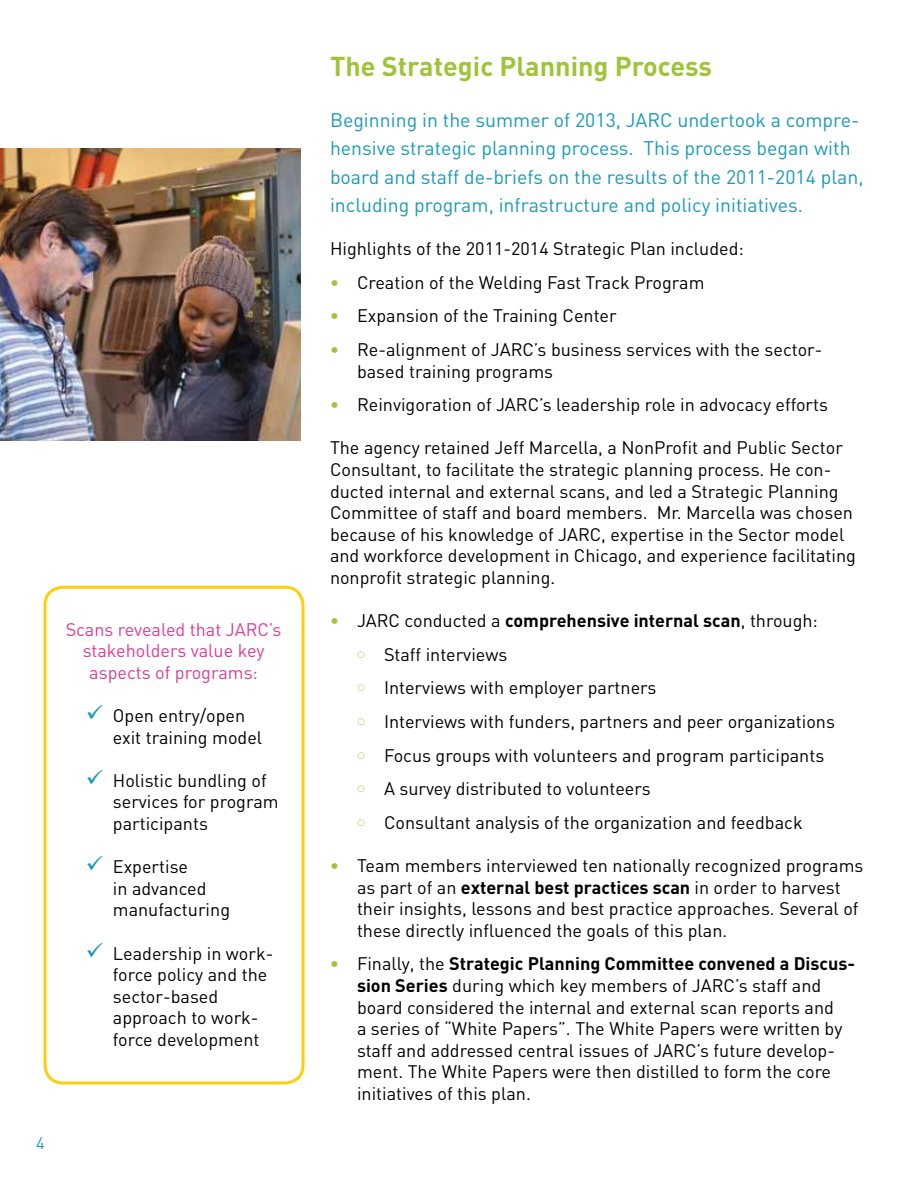
<style>
.page{position:relative;width:918px;height:1188px;background:#fff}
.page>*{position:absolute;margin:0;border:0;box-sizing:border-box;transform-origin:0 0}
.t1{font:700 27px "DIN";color:#9fc439}
.t2{font:19.5px/28.5px "DIN";color:#1a9ab8}
.t3{font:18px/21.6px "DIN";color:#000}
.t4{font:18px/21.6px "DIN";color:#df3c96;text-align:center}
.t5{font:16.5px "DIN";color:#1a9ab8}
.s1{font-weight:700;color:#9fc439}
.s2{font-weight:700}
</style>
<div class="page">
<div style="left:44px;top:586px;width:260px;height:498px;border:3px solid #fecf09;border-radius:18px"></div>
<img style="left:0;top:149px;width:300px;height:291px">
<p class="t4" style="left:66px;top:618px;width:217px">Scans revealed that JARC’s stakeholders value key aspects of programs:</p>
<p class="t3" style="left:113px;top:704px;width:151px">Open entry/open exit training model</p>
<p class="t3" style="left:113px;top:769px;width:167px">Holistic bundling of services for program participants</p>
<p class="t3" style="left:113px;top:856px;width:119px">Expertise<br>in advanced manufacturing</p>
<p class="t3" style="left:113px;top:942px;width:162px">Leadership in work&shy;force policy and the sector-based approach to work&shy;force development</p>
<p class="t5" style="left:36px;top:1133px;width:10px">4</p>
<h1 class="t1" style="left:330px;top:49px;width:384px">The Strategic Planning Process</h1>
<p class="t2" style="left:330px;top:105px;width:535px">Beginning in the summer of 2013, JARC undertook a compre&shy;hensive strategic planning process. This process began with board and staff de-briefs on the results of the 2011-2014 plan, including program, infrastructure and policy initiatives.</p>
<p class="t3" style="left:330px;top:238px;width:415px">Highlights of the 2011-2014 Strategic Plan included:</p>
<p class="t3" style="left:330px;top:271px;width:376px"><span class="s1">•</span> Creation of the Welding Fast Track Program</p>
<p class="t3" style="left:330px;top:305px;width:288px"><span class="s1">•</span> Expansion of the Training Center</p>
<p class="t3" style="left:357px;top:338px;width:467px;text-indent:-27px"><span class="s1">•</span> Re-alignment of JARC’s business services with the sector&shy;based training programs</p>
<p class="t3" style="left:330px;top:394px;width:500px"><span class="s1">•</span> Reinvigoration of JARC’s leadership role in advocacy efforts</p>
<p class="t3" style="left:330px;top:437px;width:527px">The agency retained Jeff Marcella, a NonProfit and Public Sector Consultant, to facilitate the strategic planning process. He con&shy;ducted internal and external scans, and led a Strategic Planning Committee of staff and board members. Mr. Marcella was chosen because of his knowledge of JARC, expertise in the Sector model and workforce development in Chicago, and experience facilitating nonprofit strategic planning.</p>
<p class="t3" style="left:384px;top:604px;width:452px;line-height:33.6px;text-indent:-54px"><span class="s1">•</span> JARC conducted a <span class="s2">comprehensive internal scan</span>, through:<br>Staff interviews<br>Interviews with employer partners<br>Interviews with funders, partners and peer organizations Focus groups with volunteers and program participants A survey distributed to volunteers<br>Consultant analysis of the organization and feedback</p>
<p class="t3" style="left:357px;top:854px;width:508px;text-indent:-27px"><span class="s1">•</span> Team members interviewed ten nationally recognized programs as part of an <span class="s2">external best practices scan</span> in order to harvest their insights, lessons and best practice approaches. Several of these directly influenced the goals of this plan.</p>
<p class="t3" style="left:357px;top:953px;width:500px;text-indent:-27px"><span class="s1">•</span> Finally, the <span class="s2">Strategic Planning Committee convened a Discus&shy;sion Series</span> during which key members of JARC’s staff and board considered the internal and external scan reports and<br>a series of “White Papers”. The White Papers were written by staff and addressed central issues of JARC’s future develop&shy;ment. The White Papers were then distilled to form the core initiatives of this plan.</p>
</div>
